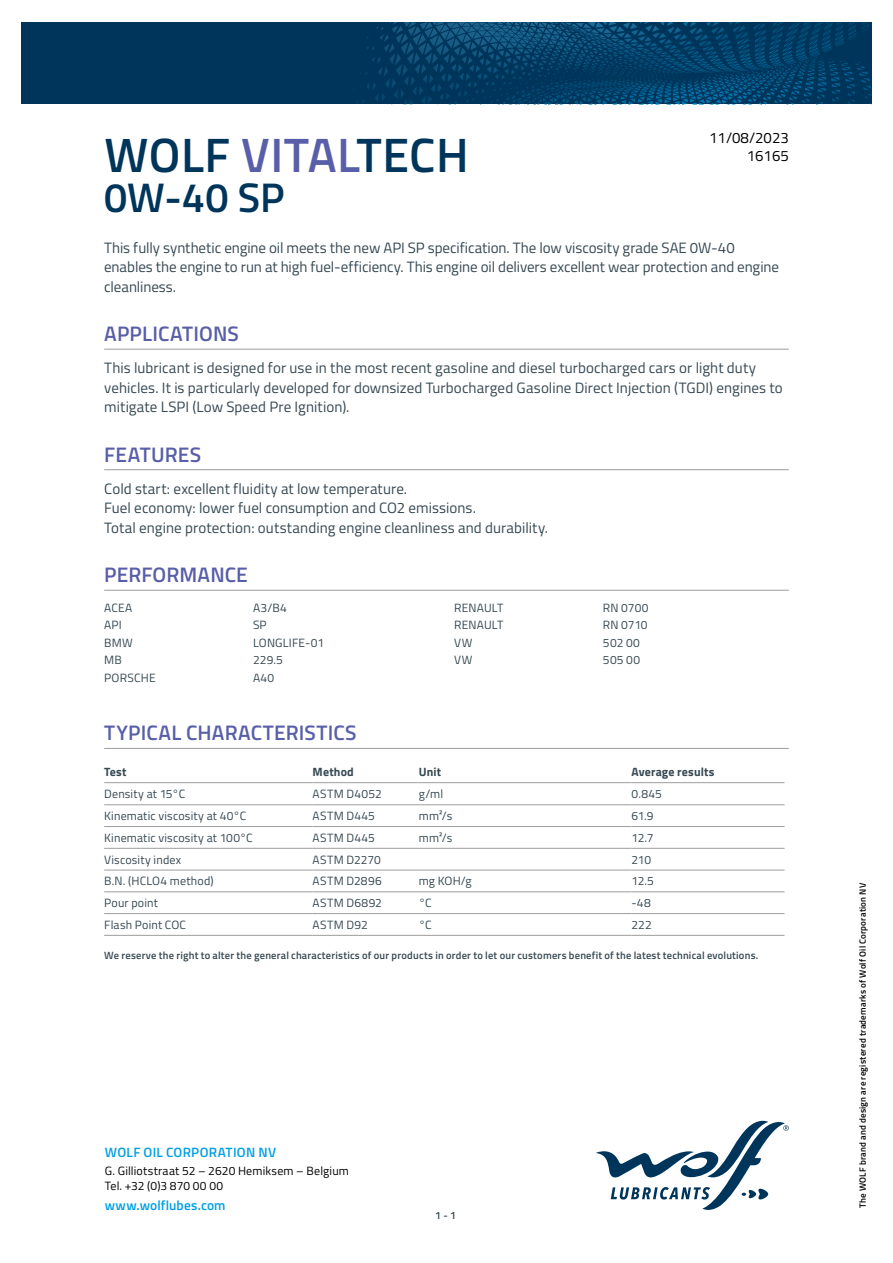
<style>
.page{position:relative;width:893px;height:1263px;background:#fff}
.page>*{position:absolute;margin:0;border:0;box-sizing:border-box;transform-origin:0 0}
.t1{font:600 48.3px "Titillium";letter-spacing:.01em;color:#00355b}
.t2{font:600 41.4px "Titillium";color:#00355b}
.t3{font:600 21px "Titillium";letter-spacing:.005em;color:#585fa8}
.t4{font:15px/19.5px "Titillium";letter-spacing:.005em;color:#364953}
.t5{font:15px/18px "Titillium";color:#000;text-align:right}
.t6{font:600 13.5px "Titillium";letter-spacing:.015em;color:#009fe3}
.t7{font:12px "Titillium";letter-spacing:.015em;color:#364953}
.t8{font:12px/14.4px "Titillium";letter-spacing:.015em;color:#000}
.t9{font:700 12px "Titillium";letter-spacing:.015em;color:#364953}
.t10{font:600 10.5px "Titillium";letter-spacing:.02em;color:#364953}
.t11{font:600 9px "Titillium";letter-spacing:.025em;color:#000}
.s1{color:#585fa8}
</style>
<div class="page">
<svg style="left:596px;top:1121px;width:193px;height:89px"></svg>
<svg style="left:21px;top:22px;width:851px;height:82px;background:#013b62"></svg>
<hr style="left:104px;top:349px;width:685px;height:1px;background:#9d9d9c">
<hr style="left:104px;top:469px;width:685px;height:1px;background:#9d9d9c">
<hr style="left:104px;top:590px;width:685px;height:1px;background:#9d9d9c">
<hr style="left:104px;top:748px;width:685px;height:1px;background:#9d9d9c">
<hr style="left:104px;top:782px;width:209px;height:1px;background:#9d9d9c">
<hr style="left:313px;top:782px;width:106px;height:1px;background:#9d9d9c">
<hr style="left:419px;top:782px;width:212px;height:1px;background:#9d9d9c">
<hr style="left:631px;top:782px;width:153px;height:1px;background:#9d9d9c">
<hr style="left:104px;top:804px;width:209px;height:1px;background:#9d9d9c">
<hr style="left:313px;top:804px;width:106px;height:1px;background:#9d9d9c">
<hr style="left:419px;top:804px;width:212px;height:1px;background:#9d9d9c">
<hr style="left:631px;top:804px;width:153px;height:1px;background:#9d9d9c">
<hr style="left:104px;top:826px;width:209px;height:1px;background:#9d9d9c">
<hr style="left:313px;top:826px;width:106px;height:1px;background:#9d9d9c">
<hr style="left:419px;top:826px;width:212px;height:1px;background:#9d9d9c">
<hr style="left:631px;top:826px;width:153px;height:1px;background:#9d9d9c">
<hr style="left:104px;top:848px;width:209px;height:1px;background:#9d9d9c">
<hr style="left:313px;top:848px;width:106px;height:1px;background:#9d9d9c">
<hr style="left:419px;top:848px;width:212px;height:1px;background:#9d9d9c">
<hr style="left:631px;top:848px;width:153px;height:1px;background:#9d9d9c">
<hr style="left:104px;top:870px;width:209px;height:1px;background:#9d9d9c">
<hr style="left:313px;top:870px;width:106px;height:1px;background:#9d9d9c">
<hr style="left:419px;top:870px;width:212px;height:1px;background:#9d9d9c">
<hr style="left:631px;top:870px;width:153px;height:1px;background:#9d9d9c">
<hr style="left:104px;top:891px;width:209px;height:1px;background:#9d9d9c">
<hr style="left:313px;top:891px;width:106px;height:1px;background:#9d9d9c">
<hr style="left:419px;top:891px;width:212px;height:1px;background:#9d9d9c">
<hr style="left:631px;top:891px;width:153px;height:1px;background:#9d9d9c">
<hr style="left:104px;top:913px;width:209px;height:1px;background:#9d9d9c">
<hr style="left:313px;top:913px;width:106px;height:1px;background:#9d9d9c">
<hr style="left:419px;top:913px;width:212px;height:1px;background:#9d9d9c">
<hr style="left:631px;top:913px;width:153px;height:1px;background:#9d9d9c">
<hr style="left:104px;top:935px;width:209px;height:1px;background:#9d9d9c">
<hr style="left:313px;top:935px;width:106px;height:1px;background:#9d9d9c">
<hr style="left:419px;top:935px;width:212px;height:1px;background:#9d9d9c">
<hr style="left:631px;top:935px;width:153px;height:1px;background:#9d9d9c">
<p class="t5" style="left:709px;top:128px;width:81px">11/08/2023<br>16165</p>
<h1 class="t1" style="left:104px;top:118px;width:366px">WOLF <span class="s1">VITAL</span>TECH</h1>
<h2 class="t2" style="left:104px;top:166px;width:182px">0W-40 SP</h2>
<p class="t4" style="left:104px;top:237px;width:676px">This fully synthetic engine oil meets the new API SP specification. The low viscosity grade SAE 0W-40 enables the engine to run at high fuel-efficiency. This engine oil delivers excellent wear protection and engine cleanliness.</p>
<h3 class="t3" style="left:104px;top:318px;width:136px">APPLICATIONS</h3>
<p class="t4" style="left:104px;top:358px;width:680px">This lubricant is designed for use in the most recent gasoline and diesel turbocharged cars or light duty vehicles. It is particularly developed for downsized Turbocharged Gasoline Direct Injection (TGDI) engines to mitigate LSPI (Low Speed Pre Ignition).</p>
<h3 class="t3" style="left:104px;top:438px;width:98px">FEATURES</h3>
<p class="t4" style="left:104px;top:478px;width:445px">Cold start: excellent fluidity at low temperature.<br>Fuel economy: lower fuel consumption and CO2 emissions.<br>Total engine protection: outstanding engine cleanliness and durability.</p>
<h3 class="t3" style="left:104px;top:559px;width:145px">PERFORMANCE</h3>
<p class="t7" style="left:104px;top:599px;width:30px">ACEA</p>
<p class="t7" style="left:253px;top:599px;width:35px">A3/B4</p>
<p class="t7" style="left:104px;top:616px;width:19px">API</p>
<p class="t7" style="left:253px;top:616px;width:15px">SP</p>
<p class="t7" style="left:104px;top:634px;width:30px">BMW</p>
<p class="t7" style="left:253px;top:634px;width:73px">LONGLIFE-01</p>
<p class="t7" style="left:104px;top:651px;width:19px">MB</p>
<p class="t7" style="left:253px;top:651px;width:31px">229.5</p>
<p class="t7" style="left:104px;top:669px;width:53px">PORSCHE</p>
<p class="t7" style="left:253px;top:669px;width:23px">A40</p>
<p class="t7" style="left:454px;top:599px;width:51px">RENAULT</p>
<p class="t7" style="left:603px;top:599px;width:47px">RN 0700</p>
<p class="t7" style="left:454px;top:616px;width:51px">RENAULT</p>
<p class="t7" style="left:603px;top:616px;width:46px">RN 0710</p>
<p class="t7" style="left:454px;top:634px;width:20px">VW</p>
<p class="t7" style="left:603px;top:634px;width:38px">502 00</p>
<p class="t7" style="left:454px;top:651px;width:20px">VW</p>
<p class="t7" style="left:603px;top:651px;width:39px">505 00</p>
<h3 class="t3" style="left:104px;top:717px;width:254px">TYPICAL CHARACTERISTICS</h3>
<p class="t9" style="left:104px;top:763px;width:24px">Test</p>
<p class="t9" style="left:313px;top:763px;width:43px">Method</p>
<p class="t9" style="left:419px;top:763px;width:24px">Unit</p>
<p class="t9" style="left:631px;top:763px;width:84px">Average results</p>
<p class="t7" style="left:104px;top:785px;width:83px">Density at 15°C</p>
<p class="t7" style="left:313px;top:785px;width:71px">ASTM D4052</p>
<p class="t7" style="left:419px;top:785px;width:26px">g/ml</p>
<p class="t7" style="left:631px;top:785px;width:32px">0.845</p>
<p class="t7" style="left:104px;top:807px;width:144px">Kinematic viscosity at 40°C</p>
<p class="t7" style="left:313px;top:807px;width:64px">ASTM D445</p>
<p class="t7" style="left:419px;top:807px;width:35px">mm²/s</p>
<p class="t7" style="left:631px;top:807px;width:24px">61.9</p>
<p class="t7" style="left:104px;top:829px;width:150px">Kinematic viscosity at 100°C</p>
<p class="t7" style="left:313px;top:829px;width:64px">ASTM D445</p>
<p class="t7" style="left:419px;top:829px;width:35px">mm²/s</p>
<p class="t7" style="left:631px;top:829px;width:24px">12.7</p>
<p class="t7" style="left:104px;top:851px;width:79px">Viscosity index</p>
<p class="t7" style="left:313px;top:851px;width:70px">ASTM D2270</p>
<p class="t7" style="left:631px;top:851px;width:21px">210</p>
<p class="t7" style="left:104px;top:872px;width:111px">B.N. (HCLO4 method)</p>
<p class="t7" style="left:313px;top:872px;width:71px">ASTM D2896</p>
<p class="t7" style="left:419px;top:872px;width:54px">mg KOH/g</p>
<p class="t7" style="left:631px;top:872px;width:24px">12.5</p>
<p class="t7" style="left:104px;top:894px;width:55px">Pour point</p>
<p class="t7" style="left:313px;top:894px;width:71px">ASTM D6892</p>
<p class="t7" style="left:419px;top:894px;width:14px">°C</p>
<p class="t7" style="left:631px;top:894px;width:21px">-48</p>
<p class="t7" style="left:104px;top:916px;width:83px">Flash Point COC</p>
<p class="t7" style="left:313px;top:916px;width:57px">ASTM D92</p>
<p class="t7" style="left:419px;top:916px;width:14px">°C</p>
<p class="t7" style="left:631px;top:916px;width:22px">222</p>
<p class="t10" style="left:104px;top:948px;width:656px">We reserve the right to alter the general characteristics of our products in order to let our customers benefit of the latest technical evolutions.</p>
<p class="t6" style="left:105px;top:1142px;width:173px">WOLF OIL CORPORATION NV</p>
<p class="t8" style="left:105px;top:1163px;width:246px">G. Gilliotstraat 52 – 2620 Hemiksem – Belgium<br>Tel. +32 (0)3 870 00 00</p>
<p class="t6" style="left:105px;top:1195px;width:122px">www.wolflubes.com</p>
<p class="t10" style="left:435px;top:1207px;width:22px">1 - 1</p>
<p class="t11" style="left:856px;top:1208px;width:326px;rotate:-90deg">The WOLF brand and design are registered trademarks of Wolf Oil Corporation NV</p>
</div>
